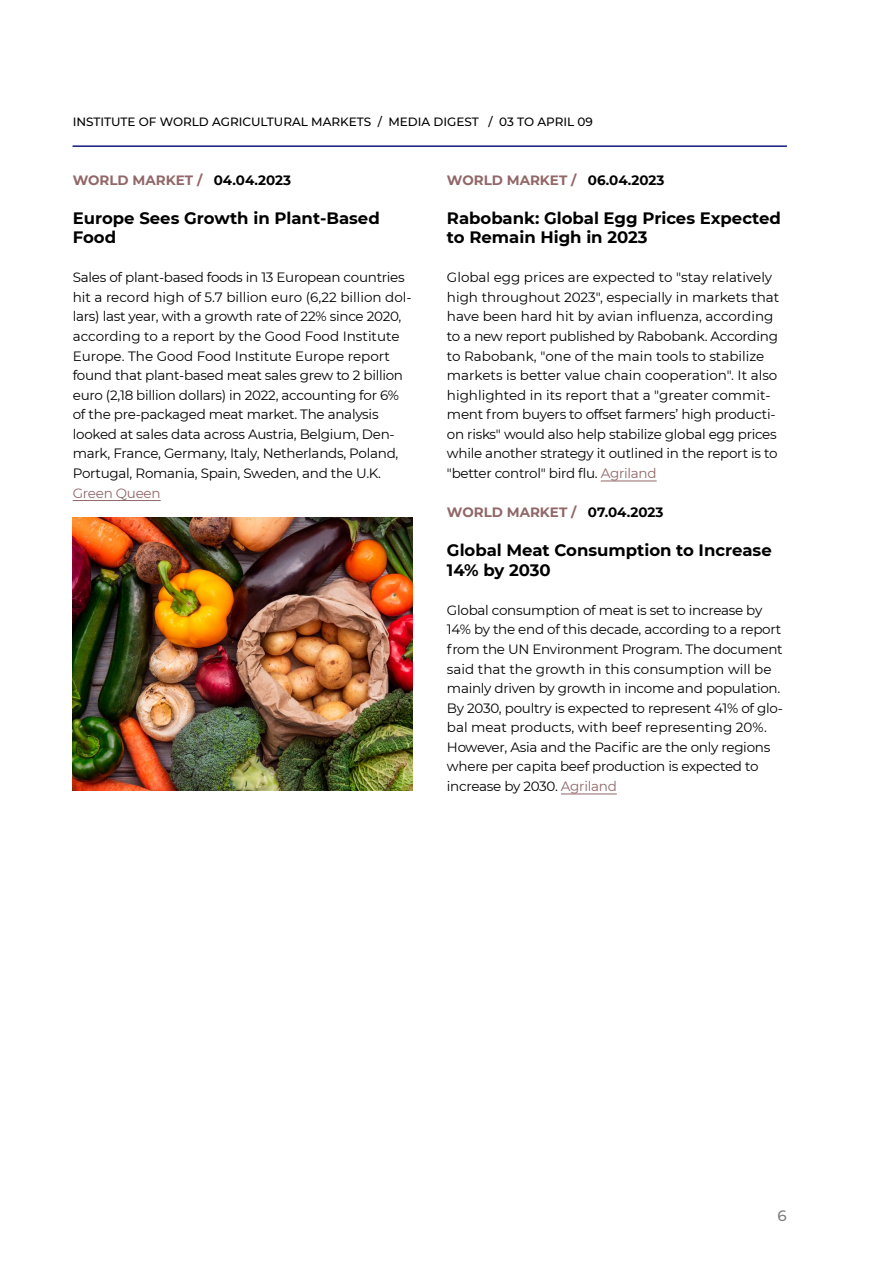
<style>
.page{position:relative;width:893px;height:1263px;background:#fff}
.page>*{position:absolute;margin:0;border:0;box-sizing:border-box;transform-origin:0 0}
.t1{font:700 16.5px/19.5px "Montserrat";color:#000}
.t2{font:500 15px "Montserrat";color:#817f7e}
.t3{font:13.5px/19.5px "Montserrat";letter-spacing:-.02em;color:#000}
.t4{font:700 13.5px "Montserrat";color:#916768}
.t5{font:13.5px "Montserrat";letter-spacing:-.02em;color:#916768}
.t6{font:500 12px "Montserrat";color:#000}
.s1{color:#000}
.s2{color:#916768}
</style>
<div class="page">
<hr style="left:73px;top:145px;width:714px;height:2px;background:#131a7d">
<hr style="left:73px;top:500px;width:88px;height:1px;background:#916768">
<hr style="left:601px;top:481px;width:56px;height:1px;background:#916768">
<hr style="left:561px;top:794px;width:56px;height:1px;background:#916768">
<img style="left:72px;top:517px;width:340px;height:274px">
<p class="t6" style="left:73px;top:113px;width:522px">INSTITUTE OF WORLD AGRICULTURAL MARKETS / MEDIA DIGEST / 03 TO APRIL 09</p>
<p class="t4" style="left:73px;top:170px;width:220px">WORLD MARKET / <span class="s1">04.04.2023</span></p>
<p class="t1" style="left:73px;top:207px;width:308px">Europe Sees Growth in Plant-Based<br>Food</p>
<p class="t3" style="left:73px;top:267px;width:340px">Sales of plant-based foods in 13 European countries hit a record high of 5.7 billion euro (6,22 billion dol&shy;lars) last year, with a growth rate of 22% since 2020, according to a report by the Good Food Institute Europe. The Good Food Institute Europe report found that plant-based meat sales grew to 2 billion euro (2,18 billion dollars) in 2022, accounting for 6% of the pre-packaged meat market. The analysis looked at sales data across Austria, Belgium, Den&shy;mark, France, Germany, Italy, Netherlands, Poland, Portugal, Romania, Spain, Sweden, and the U.K.</p>
<p class="t5" style="left:73px;top:483px;width:89px">Green Queen</p>
<p class="t4" style="left:447px;top:170px;width:219px">WORLD MARKET / <span class="s1">06.04.2023</span></p>
<p class="t1" style="left:447px;top:207px;width:336px">Rabobank: Global Egg Prices Expected to Remain High in 2023</p>
<p class="t3" style="left:447px;top:267px;width:334px">Global egg prices are expected to "stay relatively high throughout 2023", especially in markets that have been hard hit by avian influenza, according to a new report published by Rabobank. According to Rabobank, "one of the main tools to stabilize markets is better value chain cooperation". It also highlighted in its report that a "greater commit&shy;ment from buyers to offset farmers’ high producti&shy;on risks" would also help stabilize global egg prices while another strategy it outlined in the report is to "better control" bird flu. <span class="s2">Agriland</span></p>
<p class="t4" style="left:447px;top:503px;width:218px">WORLD MARKET / <span class="s1">07.04.2023</span></p>
<p class="t1" style="left:447px;top:540px;width:326px">Global Meat Consumption to Increase<br>14% by 2030</p>
<p class="t3" style="left:447px;top:600px;width:337px">Global consumption of meat is set to increase by 14% by the end of this decade, according to a report from the UN Environment Program. The document said that the growth in this consumption will be mainly driven by growth in income and population.<br>By 2030, poultry is expected to represent 41% of glo&shy;bal meat products, with beef representing 20%.<br>However, Asia and the Pacific are the only regions where per capita beef production is expected to increase by 2030. <span class="s2">Agriland</span></p>
<p class="t2" style="left:777px;top:1205px;width:11px">6</p>
</div>
